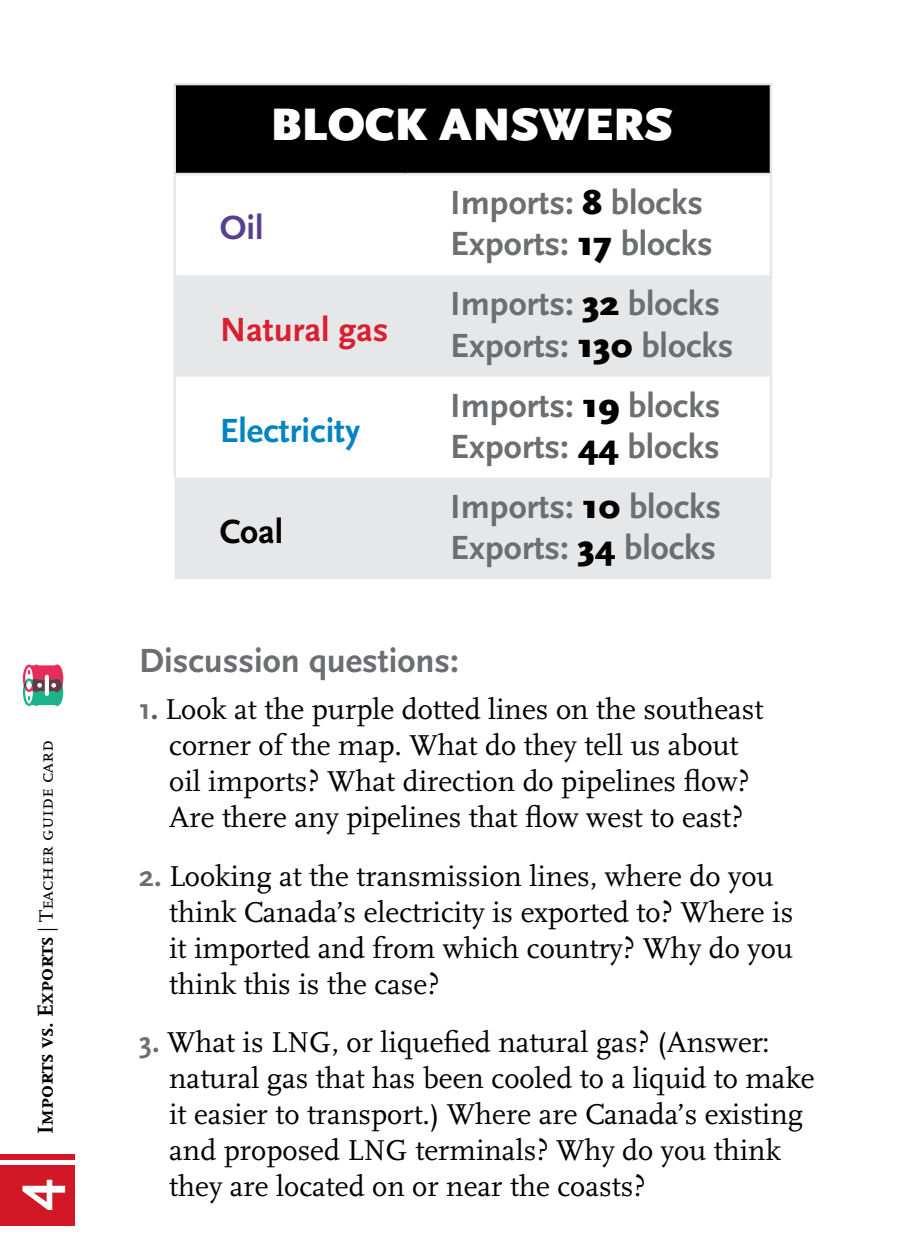
<style>
.page{position:relative;width:900px;height:1260px;background:#fff}
.page>*{position:absolute;margin:0;border:0;box-sizing:border-box;transform-origin:0 0}
.t1{font:700 60px "Scala Sans";color:#fff}
.t2{font:900 47.5px "Scala Sans";color:#fff}
.t3{font:700 35px/41.2px "Scala Sans";color:#6d6e71}
.t4{font:700 35px "Scala Sans";color:#0083c2}
.t5{font:700 35px "Scala Sans";color:#da1f31}
.t6{font:700 35px "Scala Sans";color:#000}
.t7{font:700 35px "Scala Sans";color:#574090}
.t8{font:30px/36px "Scala LF";color:#000}
.t9{font:700 22.5px "Scala Caps";color:#000}
.s1{font-weight:400;font-size:20px}
.s2{font-weight:900;color:#000}
.s3{font-family:"Scala Sans";font-weight:700;color:#6d6e71}
.s4{font-family:"Scala Sans";font-weight:700;color:#58595b}
</style>
<div class="page">
<div style="left:0;top:1166px;width:75px;height:60px;background:#d21726"></div>
<div style="left:0;top:1155px;width:75px;height:5px;background:#d21726"></div>
<div style="left:176px;top:85px;width:594px;height:88px;background:#000"></div>
<svg style="left:175px;top:275px;width:596px;height:304px;fill:#e6e7e8"></svg>
<hr style="left:173px;top:83px;width:232px;height:2px;background:#e6e7e8">
<hr style="left:173px;top:85px;width:3px;height:88px;background:#e6e7e8">
<hr style="left:405px;top:83px;width:367px;height:2px;background:#e6e7e8">
<hr style="left:770px;top:85px;width:2px;height:88px;background:#e6e7e8">
<hr style="left:173px;top:173px;width:232px;height:2px;background:#e6e7e8">
<hr style="left:173px;top:175px;width:3px;height:100px;background:#e6e7e8">
<hr style="left:405px;top:173px;width:367px;height:2px;background:#e6e7e8">
<hr style="left:770px;top:175px;width:2px;height:100px;background:#e6e7e8">
<hr style="left:173px;top:275px;width:3px;height:102px;background:#e6e7e8">
<hr style="left:770px;top:275px;width:2px;height:102px;background:#e6e7e8">
<hr style="left:173px;top:377px;width:3px;height:101px;background:#e6e7e8">
<hr style="left:770px;top:377px;width:2px;height:101px;background:#e6e7e8">
<svg style="left:23px;top:665px;width:40px;height:41px;background:#948185"></svg>
<hr style="left:45px;top:675px;width:4px;height:21px;background:#fff;border-radius:2px">
<p class="t9" style="left:33px;top:1134px;width:395px;rotate:-90deg">Imports vs. Exports <span class="s1">| Teacher guide card</span></p>
<h1 class="t1" style="left:1px;top:1210px;width:33px;rotate:-90deg">4</h1>
<h2 class="t2" style="left:270px;top:99px;width:404px">BLOCK ANSWERS</h2>
<p class="t7" style="left:220px;top:209px;width:45px">Oil</p>
<p class="t3" style="left:450px;top:183px;width:264px">Imports: <span class="s2">8</span> blocks<br>Exports: <span class="s2">17</span> blocks</p>
<p class="t5" style="left:220px;top:310px;width:170px">Natural gas</p>
<p class="t4" style="left:220px;top:412px;width:142px">Electricity</p>
<p class="t6" style="left:220px;top:513px;width:65px">Coal</p>
<p class="t3" style="left:450px;top:284px;width:285px">Imports: <span class="s2">32</span> blocks<br>Exports: <span class="s2">130</span> blocks</p>
<p class="t3" style="left:450px;top:386px;width:272px">Imports: <span class="s2">19</span> blocks<br>Exports: <span class="s2">44</span> blocks</p>
<p class="t3" style="left:450px;top:487px;width:272px">Imports: <span class="s2">10</span> blocks<br>Exports: <span class="s2">34</span> blocks</p>
<p class="t3" style="left:139px;top:641px;width:321px">Discussion questions:</p>
<p class="t8" style="left:139px;top:692px;width:626px;text-align:center"><span class="s3">1</span><span class="s4">.</span> Look at the purple dotted lines on the southeast corner of the map. What do they tell us about<br>oil imports? What direction do pipelines flow?<br>Are there any pipelines that flow west to east?</p>
<p class="t8" style="left:169px;top:858px;width:626px;text-indent:-30px"><span class="s3">2.</span> Looking at the transmission lines, where do you think Canada’s electricity is exported to? Where is it imported and from which country? Why do you think this is the case?</p>
<p class="t8" style="left:169px;top:1025px;width:647px;text-indent:-30px"><span class="s3">3.</span> What is LNG, or liquefied natural gas? (Answer: natural gas that has been cooled to a liquid to make it easier to transport.) Where are Canada’s existing and proposed LNG terminals? Why do you think they are located on or near the coasts?</p>
</div>
